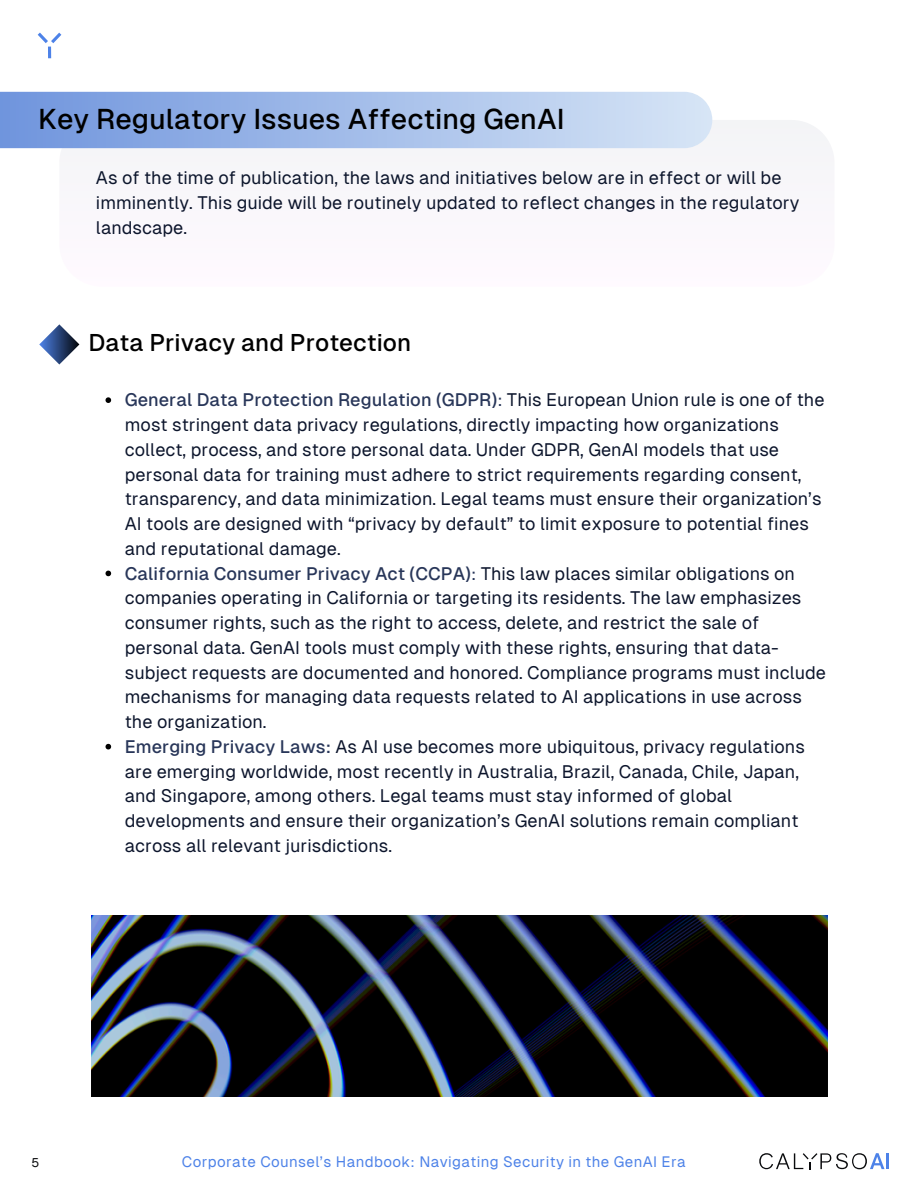
<style>
.page{position:relative;width:918px;height:1188px;background:#fff}
.page>*{position:absolute;margin:0;border:0;box-sizing:border-box;transform-origin:0 0}
.t1{font:500 28.35px "Geist";color:#000}
.t2{font:500 24px "Geist";color:#000}
.t3{font:18px/24.8px "Geist";color:#0c152c}
.t4{font:15px "Geist";letter-spacing:.025em;color:#4d82e8}
.t5{font:12.6px "Geist";color:#0a0b0d}
.s1{font-weight:500;color:#283659}
.s2{color:#283659}
</style>
<div class="page">
<svg style="left:38px;top:33px;width:23px;height:25px"></svg>
<svg style="left:59px;top:120px;width:769px;height:29px;fill:#f4f4f7"></svg>
<img style="left:92px;top:915px;width:736px;height:181px">
<svg style="left:0;top:92px;width:712px;height:56px;background:#a3bde9"></svg>
<svg style="left:39px;top:324px;width:40px;height:41px"></svg>
<svg style="left:106px;top:397px;width:5px;height:6px"></svg>
<svg style="left:106px;top:571px;width:5px;height:5px"></svg>
<svg style="left:106px;top:744px;width:5px;height:5px"></svg>
<svg style="left:759px;top:1153px;width:126px;height:16px"></svg>
<hr style="left:886px;top:1153px;width:3px;height:16px;background:#4d82e8">
<p class="t1" style="left:38px;top:103px;width:528px">Key Regulatory Issues Affecting GenAI</p>
<p class="t3" style="left:96px;top:166px;width:705px">As of the time of publication, the laws and initiatives below are in effect or will be imminently. This guide will be routinely updated to reflect changes in the regulatory landscape.</p>
<p class="t2" style="left:88px;top:329px;width:324px">Data Privacy and Protection</p>
<h1 class="t3" style="left:125px;top:388px;width:701px"><span class="s1">General Data Protection Regulation (GDPR)</span><span class="s2">:</span> This European Union rule is one of the most stringent data privacy regulations, directly impacting how organizations collect, process, and store personal data. Under GDPR, GenAI models that use personal data for training must adhere to strict requirements regarding consent, transparency, and data minimization. Legal teams must ensure their organization’s AI tools are designed with “privacy by default” to limit exposure to potential fines and reputational damage.</h1>
<h3 class="t3" style="left:125px;top:561px;width:703px"><span class="s1">California Consumer Privacy Act (CCPA)</span><span class="s2">:</span> This law places similar obligations on companies operating in California or targeting its residents. The law emphasizes consumer rights, such as the right to access, delete, and restrict the sale of personal data. GenAI tools must comply with these rights, ensuring that data&shy;subject requests are documented and honored. Compliance programs must include mechanisms for managing data requests related to AI applications in use across the organization.</h3>
<h2 class="t3" style="left:125px;top:734px;width:682px"><span class="s1">Emerging Privacy Laws:</span> As AI use becomes more ubiquitous, privacy regulations are emerging worldwide, most recently in Australia, Brazil, Canada, Chile, Japan, and Singapore, among others. Legal teams must stay informed of global developments and ensure their organization’s GenAI solutions remain compliant across all relevant jurisdictions.</h2>
<p class="t5" style="left:31px;top:1155px;width:9px">5</p>
<p class="t4" style="left:182px;top:1153px;width:505px">Corporate Counsel’s Handbook: Navigating Security in the GenAI Era</p>
</div>
